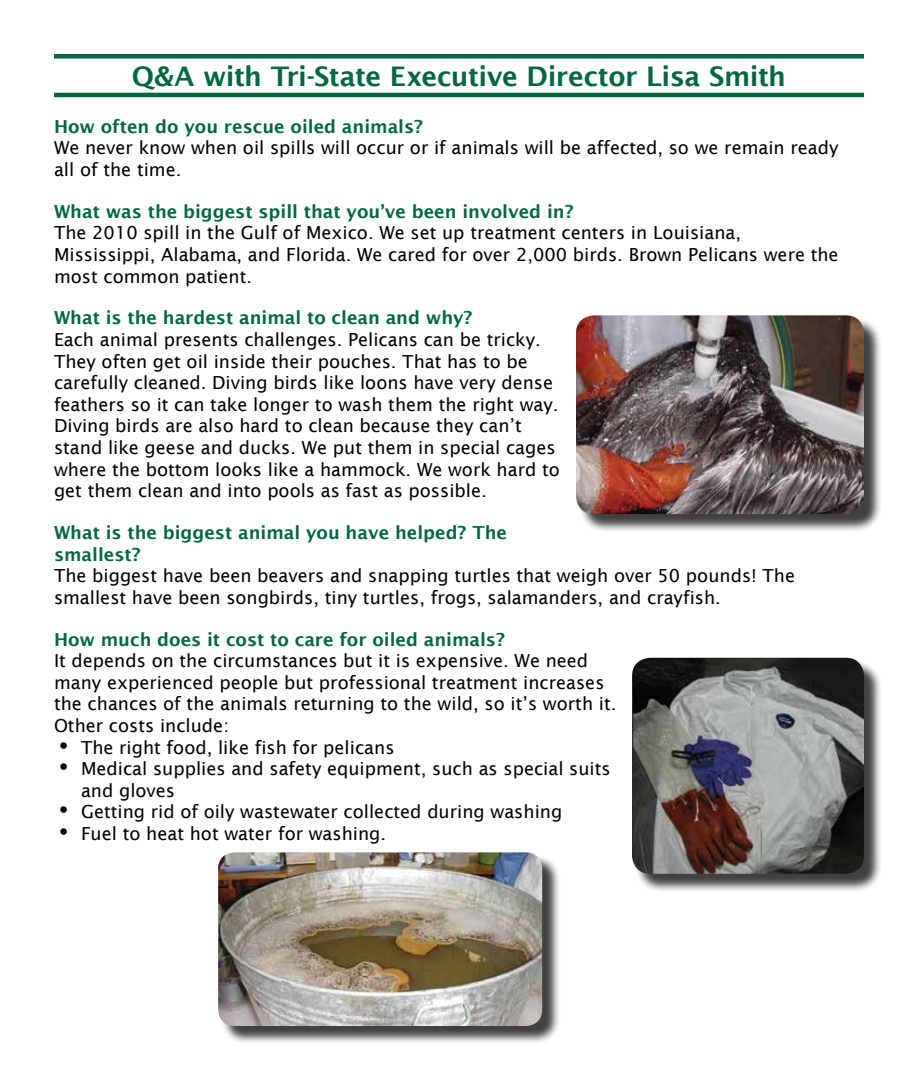
<style>
.page{position:relative;width:918px;height:1080px;background:#fff}
.page>*{position:absolute;margin:0;border:0;box-sizing:border-box;transform-origin:0 0}
.t1{font:600 27px "Lucida Sans";letter-spacing:-.02em;color:#00673e}
.t2{font:18px/21.6px "Lucida Sans";color:#000}
.t3{font:600 18px/21.6px "Lucida Sans";color:#00673e}
.s1{font-weight:600;font-size:30px}
</style>
<div class="page">
<div style="left:220px;top:855px;width:341px;height:190px;background:#000;opacity:.75"></div>
<img style="left:218px;top:852px;width:324px;height:174px">
<div style="left:634px;top:660px;width:249px;height:232px;background:#000;opacity:.75"></div>
<img style="left:632px;top:658px;width:232px;height:216px">
<div style="left:578px;top:318px;width:305px;height:215px;background:#000;opacity:.75"></div>
<img style="left:576px;top:315px;width:288px;height:199px">
<hr style="left:54px;top:93px;width:810px;height:4px;background:#00673e">
<hr style="left:54px;top:54px;width:810px;height:4px;background:#00673e">
<h1 class="t1" style="left:132px;top:61px;width:656px">Q&amp;A with Tri-State Executive Director Lisa Smith</h1>
<p class="t3" style="left:54px;top:115px;width:371px">How often do you rescue oiled animals?</p>
<p class="t2" style="left:54px;top:137px;width:786px">We never know when oil spills will occur or if animals will be affected, so we remain ready all of the time.</p>
<p class="t3" style="left:54px;top:200px;width:521px">What was the biggest spill that you’ve been involved in?</p>
<p class="t2" style="left:54px;top:222px;width:786px">The 2010 spill in the Gulf of Mexico. We set up treatment centers in Louisiana,<br>Mississippi, Alabama, and Florida. We cared for over 2,000 birds. Brown Pelicans were the most common patient.</p>
<p class="t3" style="left:54px;top:307px;width:420px">What is the hardest animal to clean and why?</p>
<p class="t2" style="left:54px;top:329px;width:507px">Each animal presents challenges. Pelicans can be tricky.<br>They often get oil inside their pouches. That has to be carefully cleaned. Diving birds like loons have very dense feathers so it can take longer to wash them the right way.<br>Diving birds are also hard to clean because they can’t stand like geese and ducks. We put them in special cages where the bottom looks like a hammock. We work hard to get them clean and into pools as fast as possible.</p>
<p class="t3" style="left:54px;top:522px;width:455px">What is the biggest animal you have helped? The smallest?</p>
<p class="t2" style="left:54px;top:565px;width:743px">The biggest have been beavers and snapping turtles that weigh over 50 pounds! The smallest have been songbirds, tiny turtles, frogs, salamanders, and crayfish.</p>
<p class="t3" style="left:54px;top:628px;width:453px">How much does it cost to care for oiled animals?</p>
<p class="t2" style="left:54px;top:650px;width:564px">It depends on the circumstances but it is expensive. We need many experienced people but professional treatment increases the chances of the animals returning to the wild, so it’s worth it.<br>Other costs include:</p>
<p class="t2" style="left:54px;top:736px;width:342px"><span class="s1">•</span> The right food, like fish for pelicans</p>
<p class="t2" style="left:81px;top:758px;width:531px;text-indent:-27px"><span class="s1">•</span> Medical supplies and safety equipment, such as special suits and gloves</p>
<p class="t2" style="left:54px;top:801px;width:510px"><span class="s1">•</span> Getting rid of oily wastewater collected during washing</p>
<p class="t2" style="left:54px;top:823px;width:334px"><span class="s1">•</span> Fuel to heat hot water for washing.</p>
</div>
